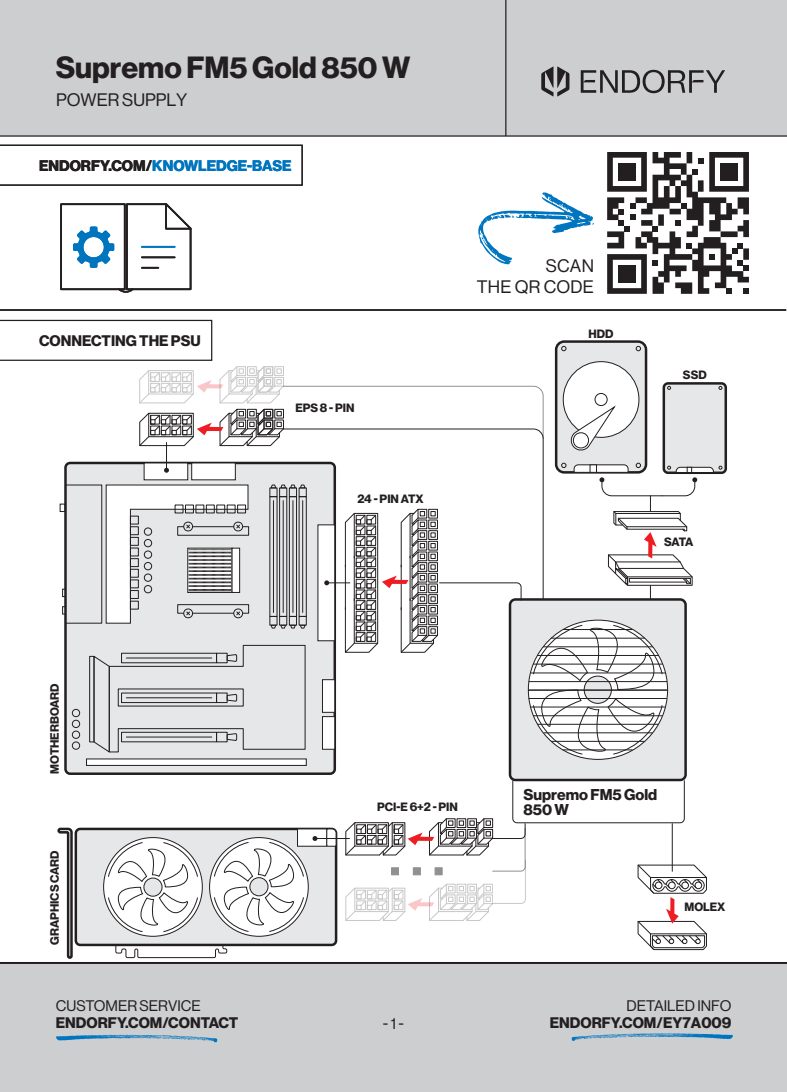
<style>
.page{position:relative;width:787px;height:1092px;background:#fff}
.page>*{position:absolute;margin:0;border:0;box-sizing:border-box;transform-origin:0 0}
.t1{font:30px "N Haas Grotesk DS Pro 75 Bd";color:#231f20}
.t2{font:17.75px/21.2px "N Haas Grotesk DS Pro 55 Rg";letter-spacing:.005em;color:#231f20;text-align:right}
.t3{font:15.5px/15.5px "N Haas Grotesk DS Pro 75 Bd";color:#231f20}
.t4{font:15px "N Haas Grotesk DS Pro 75 Bd";color:#231f20}
.t5{font:15px "N Haas Grotesk DS Pro 55 Rg";color:#231f20}
.t6{font:15px "N Haas Grotesk DS Pro 75 Bd";color:#0075bf}
.t7{font:11.75px "N Haas Grotesk DS Pro 75 Bd";color:#231f20}
.s1{color:#231f20}
</style>
<div class="page">
<hr style="left:0;top:309px;width:786px;height:2px;background:#231f20">
<svg style="left:478px;top:192px;width:116px;height:72px"></svg>
<div style="left:60px;top:203px;width:66px;height:87px;border:2px solid #231f20"></div>
<svg style="left:73px;top:203px;width:119px;height:90px"></svg>
<div style="left:0;top:145px;width:303px;height:41px;border:1px solid #231f20"></div>
<svg style="left:607px;top:152px;width:142px;height:142px"></svg>
<hr style="left:286px;top:256px;width:45px;height:3px;background:#0075bf">
<hr style="left:286px;top:248px;width:4px;height:11px;background:#fff">
<hr style="left:327px;top:248px;width:4px;height:11px;background:#fff">
<div style="left:0;top:963px;width:787px;height:128px;background:#cdced0"></div>
<div style="left:0;top:0;width:787px;height:136px;background:#cdced0"></div>
<svg style="left:541px;top:66px;width:184px;height:30px"></svg>
<hr style="left:505px;top:0;width:1px;height:136px;background:#231f20">
<hr style="left:0;top:135px;width:787px;height:2px;background:#231f20">
<hr style="left:0;top:961px;width:787px;height:2px;background:#231f20">
<div style="left:0;top:320px;width:212px;height:41px;border:1px solid #231f20"></div>
<svg style="left:60px;top:503px;width:4px;height:9px"></svg>
<svg style="left:62px;top:606px;width:2px;height:8px"></svg>
<svg style="left:62px;top:588px;width:2px;height:9px"></svg>
<div style="left:65px;top:463px;width:270px;height:310px;background:#e6e7e9;border-radius:5px"></div>
<div style="left:64px;top:461px;width:272px;height:314px;border:2px solid #231f20;border-radius:5px"></div>
<div style="left:269px;top:487px;width:8px;height:10px;border:1px solid #231f20"></div>
<div style="left:269px;top:616px;width:8px;height:9px;border:1px solid #231f20"></div>
<hr style="left:273px;top:500px;width:1px;height:112px;background:#231f20">
<div style="left:279px;top:496px;width:8px;height:120px;border:1px solid #231f20"></div>
<div style="left:279px;top:487px;width:8px;height:10px;border:1px solid #231f20"></div>
<div style="left:279px;top:616px;width:8px;height:9px;border:1px solid #231f20"></div>
<hr style="left:283px;top:500px;width:1px;height:112px;background:#231f20">
<div style="left:299px;top:496px;width:8px;height:120px;border:1px solid #231f20"></div>
<div style="left:299px;top:616px;width:8px;height:9px;border:1px solid #231f20"></div>
<hr style="left:302px;top:500px;width:1px;height:112px;background:#231f20">
<div style="left:289px;top:496px;width:8px;height:120px;border:1px solid #231f20"></div>
<svg style="left:270px;top:484px;width:13px;height:5px"></svg>
<div style="left:289px;top:616px;width:8px;height:9px;border:1px solid #231f20"></div>
<svg style="left:270px;top:624px;width:36px;height:4px"></svg>
<hr style="left:292px;top:500px;width:1px;height:112px;background:#231f20">
<div style="left:322px;top:679px;width:13px;height:33px;background:#fff;border:1px solid #231f20"></div>
<div style="left:322px;top:716px;width:13px;height:33px;background:#fff;border:1px solid #231f20"></div>
<div style="left:72px;top:741px;width:8px;height:8px;border:1px solid #231f20;border-radius:50%"></div>
<div style="left:72px;top:730px;width:8px;height:8px;border:1px solid #231f20;border-radius:50%"></div>
<div style="left:72px;top:719px;width:8px;height:8px;border:1px solid #231f20;border-radius:50%"></div>
<div style="left:72px;top:709px;width:8px;height:8px;border:1px solid #231f20;border-radius:50%"></div>
<svg style="left:86px;top:758px;width:221px;height:7px;background:#d9d8d9"></svg>
<svg style="left:317px;top:524px;width:18px;height:117px"></svg>
<div style="left:144px;top:462px;width:44px;height:18px;background:#fff"></div>
<div style="left:191px;top:462px;width:45px;height:18px;background:#fff;border:1px solid #231f20"></div>
<div style="left:89px;top:656px;width:5px;height:86px;border:1px solid #231f20"></div>
<svg style="left:93px;top:644px;width:213px;height:108px"></svg>
<svg style="left:65px;top:484px;width:184px;height:140px"></svg>
<svg style="left:283px;top:428px;width:261px;height:174px"></svg>
<div style="left:76px;top:828px;width:260px;height:116px;background:#e6e7e9;border-radius:4px"></div>
<div style="left:75px;top:827px;width:262px;height:119px;border:2px solid #231f20;border-radius:4px"></div>
<svg style="left:104px;top:837px;width:98px;height:99px"></svg>
<svg style="left:115px;top:944px;width:112px;height:14px"></svg>
<svg style="left:57px;top:827px;width:16px;height:132px"></svg>
<div style="left:663px;top:383px;width:62px;height:89px;background:#e6e7e9;border-radius:4px"></div>
<div style="left:662px;top:382px;width:65px;height:92px;border:2px solid #231f20;border-radius:4px"></div>
<svg style="left:667px;top:386px;width:4px;height:4px"></svg>
<svg style="left:718px;top:386px;width:4px;height:4px"></svg>
<div style="left:297px;top:828px;width:30px;height:18px;background:#fff;border:1px solid #231f20"></div>
<svg style="left:326px;top:828px;width:11px;height:18px"></svg>
<svg style="left:312px;top:836px;width:5px;height:4px"></svg>
<hr style="left:315px;top:838px;width:34px;height:1px;background:#231f20">
<div style="left:556px;top:341px;width:90px;height:131px;background:#e6e7e9;border-radius:8px"></div>
<div style="left:555px;top:340px;width:92px;height:133px;border:2px solid #231f20;border-radius:8px"></div>
<div style="left:563px;top:361px;width:76px;height:76px;background:#fff;border-radius:50%"></div>
<div style="left:594px;top:393px;width:13px;height:13px;border:1px solid #231f20;border-radius:50%"></div>
<svg style="left:569px;top:406px;width:46px;height:45px"></svg>
<svg style="left:561px;top:346px;width:5px;height:5px"></svg>
<svg style="left:636px;top:346px;width:5px;height:5px"></svg>
<svg style="left:561px;top:463px;width:5px;height:5px"></svg>
<div style="left:510px;top:599px;width:175px;height:181px;background:#e6e7e9;border-radius:5px"></div>
<div style="left:509px;top:598px;width:178px;height:183px;border:2px solid #231f20;border-radius:5px"></div>
<svg style="left:532px;top:624px;width:131px;height:131px"></svg>
<hr style="left:551px;top:637px;width:93px;height:1px;background:#231f20">
<hr style="left:563px;top:629px;width:70px;height:1px;background:#231f20">
<hr style="left:543px;top:646px;width:109px;height:1px;background:#231f20">
<hr style="left:537px;top:655px;width:121px;height:1px;background:#231f20">
<hr style="left:533px;top:663px;width:129px;height:1px;background:#231f20">
<hr style="left:530px;top:672px;width:135px;height:1px;background:#231f20">
<hr style="left:529px;top:681px;width:138px;height:1px;background:#231f20">
<hr style="left:551px;top:740px;width:93px;height:1px;background:#231f20">
<hr style="left:563px;top:749px;width:69px;height:1px;background:#231f20">
<hr style="left:543px;top:732px;width:109px;height:1px;background:#231f20">
<hr style="left:537px;top:723px;width:121px;height:1px;background:#231f20">
<hr style="left:533px;top:715px;width:129px;height:1px;background:#231f20">
<hr style="left:530px;top:706px;width:135px;height:1px;background:#231f20">
<hr style="left:528px;top:698px;width:138px;height:1px;background:#231f20">
<hr style="left:528px;top:689px;width:139px;height:1px;background:#231f20">
<svg style="left:324px;top:508px;width:198px;height:145px"></svg>
<svg style="left:209px;top:837px;width:99px;height:99px"></svg>
<svg style="left:213px;top:841px;width:91px;height:91px"></svg>
<svg style="left:108px;top:841px;width:90px;height:91px"></svg>
<svg style="left:573px;top:463px;width:149px;height:135px"></svg>
<svg style="left:345px;top:780px;width:362px;height:170px"></svg>
<div style="left:391px;top:867px;width:8px;height:8px;background:#918f8f"></div>
<div style="left:413px;top:867px;width:8px;height:8px;background:#918f8f"></div>
<div style="left:435px;top:867px;width:7px;height:8px;background:#918f8f"></div>
<svg style="left:139px;top:366px;width:404px;height:106px"></svg>
<h1 class="t1" style="left:56px;top:50px;width:356px">Supremo FM5 Gold 850 W</h1>
<h2 class="t2" style="left:56px;top:89px;width:133px">POWER SUPPLY</h2>
<p class="t6" style="left:39px;top:157px;width:254px"><span class="s1">ENDORFY.COM/</span>KNOWLEDGE-BASE</p>
<p class="t4" style="left:39px;top:332px;width:163px">CONNECTING THE PSU</p>
<p class="t7" style="left:295px;top:400px;width:61px">EPS 8 - PIN</p>
<p class="t7" style="left:357px;top:492px;width:68px">24 - PIN ATX</p>
<h2 class="t2" style="left:477px;top:255px;width:119px">SCAN<br>THE QR CODE</h2>
<p class="t7" style="left:588px;top:326px;width:26px">HDD</p>
<p class="t7" style="left:683px;top:368px;width:25px">SSD</p>
<p class="t7" style="left:664px;top:535px;width:31px">SATA</p>
<p class="t7" style="left:48px;top:773px;width:92px;rotate:-90deg">MOTHERBOARD</p>
<p class="t7" style="left:48px;top:944px;width:96px;rotate:-90deg">GRAPHICS CARD</p>
<p class="t7" style="left:377px;top:800px;width:82px">PCI-E 6+2 - PIN</p>
<h3 class="t3" style="left:523px;top:787px;width:135px">Supremo FM5 Gold<br>850 W</h3>
<p class="t7" style="left:684px;top:899px;width:42px">MOLEX</p>
<p class="t5" style="left:56px;top:996px;width:146px">CUSTOMER SERVICE</p>
<p class="t4" style="left:56px;top:1014px;width:184px">ENDORFY.COM/CONTACT</p>
<p class="t4" style="left:550px;top:1014px;width:183px">ENDORFY.COM/EY7A009</p>
<p class="t5" style="left:626px;top:996px;width:106px">DETAILED INFO</p>
<p class="t5" style="left:383px;top:1014px;width:23px">- 1 -</p>
</div>
